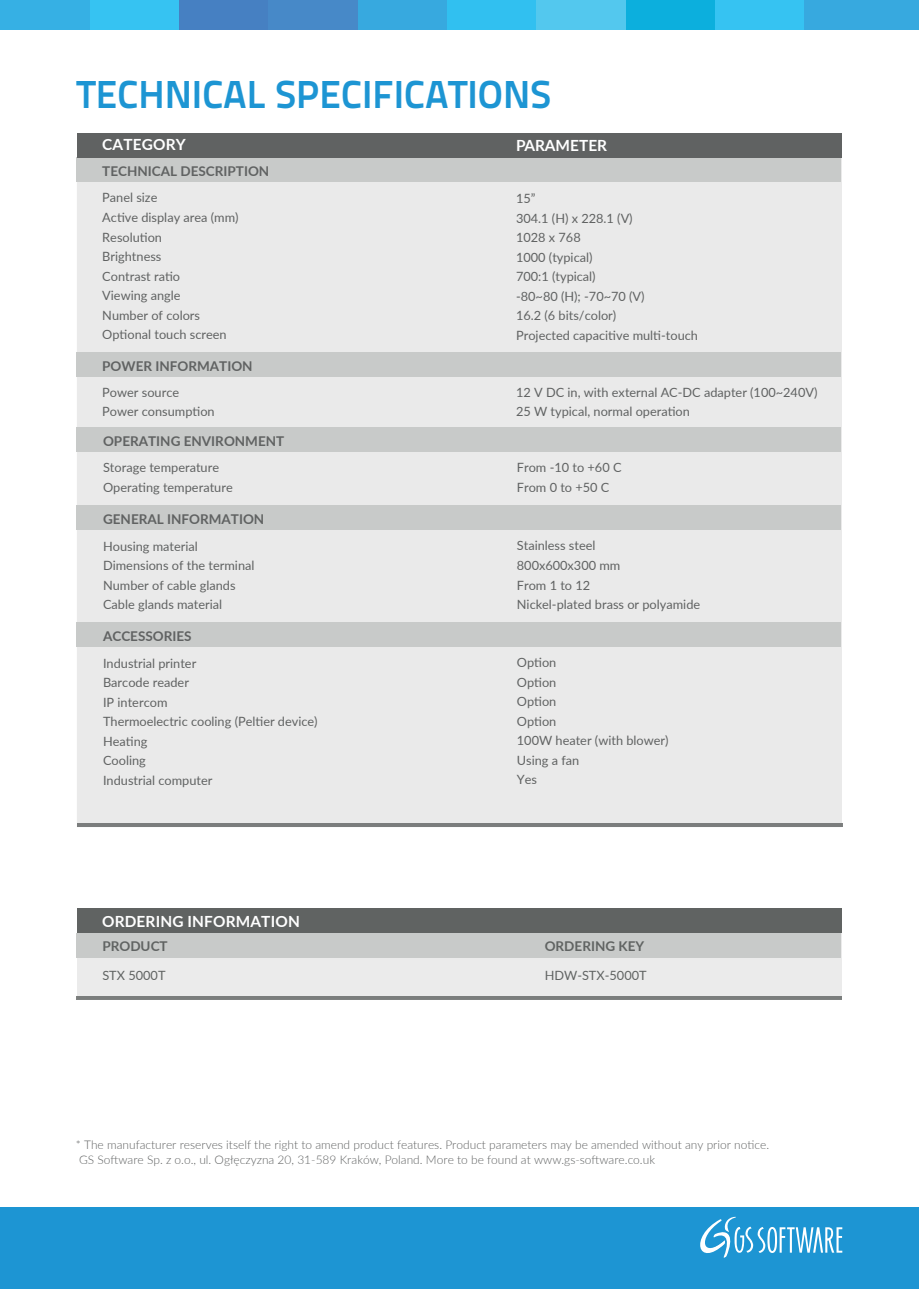
<style>
.page{position:relative;width:919px;height:1289px;background:#fff}
.page>*{position:absolute;margin:0;border:0;box-sizing:border-box;transform-origin:0 0}
.t1{font:700 39px "Titillium Text 22 L";color:#1d95d3}
.t2{font:700 15.45px "Lato";letter-spacing:.01em;color:#fff}
.t3{font:700 13.5px "Lato";color:#606262}
.t4{font:700 13.5px "Lato";color:#606362}
.t5{font:12.75px/19.5px "Lato";color:#606262}
.t6{font:12.75px "Lato";color:#606362}
.t7{font:300 12px/15px "Lato";color:#606262}
</style>
<div class="page">
<div style="left:77px;top:160px;width:764px;height:663px;background:#eaeaea"></div>
<div style="left:77px;top:157px;width:763px;height:25px;background:#c8cac9"></div>
<div style="left:77px;top:133px;width:764px;height:24px;background:#606262"></div>
<div style="left:0;top:1206px;width:918px;height:82px;background:#1d95d3"></div>
<svg style="left:700px;top:1216px;width:142px;height:42px"></svg>
<div style="left:803px;top:0;width:115px;height:30px;background:#37a9df"></div>
<div style="left:714px;top:0;width:89px;height:30px;background:#36c3f2"></div>
<div style="left:625px;top:0;width:89px;height:30px;background:#0cafdd"></div>
<div style="left:536px;top:0;width:89px;height:30px;background:#53c8ee"></div>
<div style="left:446px;top:0;width:90px;height:30px;background:#31c0f0"></div>
<div style="left:357px;top:0;width:89px;height:30px;background:#37a9df"></div>
<div style="left:268px;top:0;width:89px;height:30px;background:#4789c8"></div>
<div style="left:178px;top:0;width:90px;height:30px;background:#4680c2"></div>
<div style="left:89px;top:0;width:89px;height:30px;background:#36c3f2"></div>
<div style="left:0;top:0;width:89px;height:30px;background:#36b0e4"></div>
<hr style="left:77px;top:823px;width:765px;height:4px;background:#7b7d7d">
<div style="left:77px;top:352px;width:763px;height:25px;background:#c8cac9"></div>
<div style="left:77px;top:427px;width:763px;height:25px;background:#c8cac9"></div>
<div style="left:77px;top:505px;width:763px;height:25px;background:#c8cac9"></div>
<div style="left:77px;top:622px;width:763px;height:25px;background:#c8cac9"></div>
<div style="left:77px;top:933px;width:764px;height:66px;background:#ebebeb"></div>
<div style="left:77px;top:933px;width:763px;height:24px;background:#c8cac9"></div>
<svg style="left:77px;top:995px;width:765px;height:4px;fill:#7b7e7d"></svg>
<div style="left:77px;top:908px;width:764px;height:24px;background:#606362"></div>
<h1 class="t1" style="left:77px;top:64px;width:475px">TECHNICAL SPECIFICATIONS</h1>
<p class="t2" style="left:102px;top:133px;width:85px">CATEGORY</p>
<p class="t2" style="left:516px;top:134px;width:93px">PARAMETER</p>
<p class="t3" style="left:102px;top:161px;width:168px">TECHNICAL DESCRIPTION</p>
<p class="t5" style="left:102px;top:187px;width:138px">Panel size<br>Active display area (mm)<br>Resolution<br>Brightness<br>Contrast ratio<br>Viewing angle<br>Number of colors<br>Optional touch screen</p>
<p class="t5" style="left:516px;top:188px;width:183px">15”<br>304.1 (H) x 228.1 (V)<br>1028 x 768<br>1000 (typical)<br>700:1 (typical)<br>-80~80 (H); -70~70 (V)<br>16.2 (6 bits/color)<br>Projected capacitive multi-touch</p>
<p class="t3" style="left:102px;top:356px;width:152px">POWER INFORMATION</p>
<p class="t5" style="left:102px;top:382px;width:114px">Power source<br>Power consumption</p>
<p class="t5" style="left:516px;top:382px;width:303px">12 V DC in, with external AC-DC adapter (100~240V)<br>25 W typical, normal operation</p>
<p class="t3" style="left:103px;top:431px;width:183px">OPERATING ENVIRONMENT</p>
<p class="t5" style="left:103px;top:457px;width:131px">Storage temperature<br>Operating temperature</p>
<p class="t5" style="left:517px;top:457px;width:106px">From -10 to +60 C<br>From 0 to +50 C</p>
<p class="t3" style="left:103px;top:509px;width:163px">GENERAL INFORMATION</p>
<p class="t5" style="left:103px;top:535px;width:153px">Housing material<br>Dimensions of the terminal<br>Number of cable glands<br>Cable glands material</p>
<p class="t5" style="left:517px;top:535px;width:185px">Stainless steel<br>800x600x300 mm<br>From 1 to 12<br>Nickel-plated brass or polyamide</p>
<p class="t3" style="left:103px;top:626px;width:90px">ACCESSORIES</p>
<p class="t5" style="left:103px;top:652px;width:216px">Industrial printer<br>Barcode reader<br>IP intercom<br>Thermoelectric cooling (Peltier device)<br>Heating<br>Cooling<br>Industrial computer</p>
<p class="t5" style="left:517px;top:652px;width:153px">Option<br>Option<br>Option<br>Option<br>100W heater (with blower)<br>Using a fan<br>Yes</p>
<p class="t2" style="left:102px;top:910px;width:199px">ORDERING INFORMATION</p>
<p class="t4" style="left:102px;top:935px;width:67px">PRODUCT</p>
<p class="t6" style="left:102px;top:965px;width:65px">STX 5000T</p>
<p class="t6" style="left:544px;top:965px;width:103px">HDW-STX-5000T</p>
<p class="t4" style="left:544px;top:935px;width:101px">ORDERING KEY</p>
<p class="t7" style="left:76px;top:1136px;width:694px">* The manufacturer reserves itself the right to amend product features. Product parameters may be amended without any prior notice.<br>GS Software Sp. z o.o., ul. Ogłęczyzna 20, 31-589 Kraków, Poland. More to be found at www.gs-software.co.uk</p>
</div>
